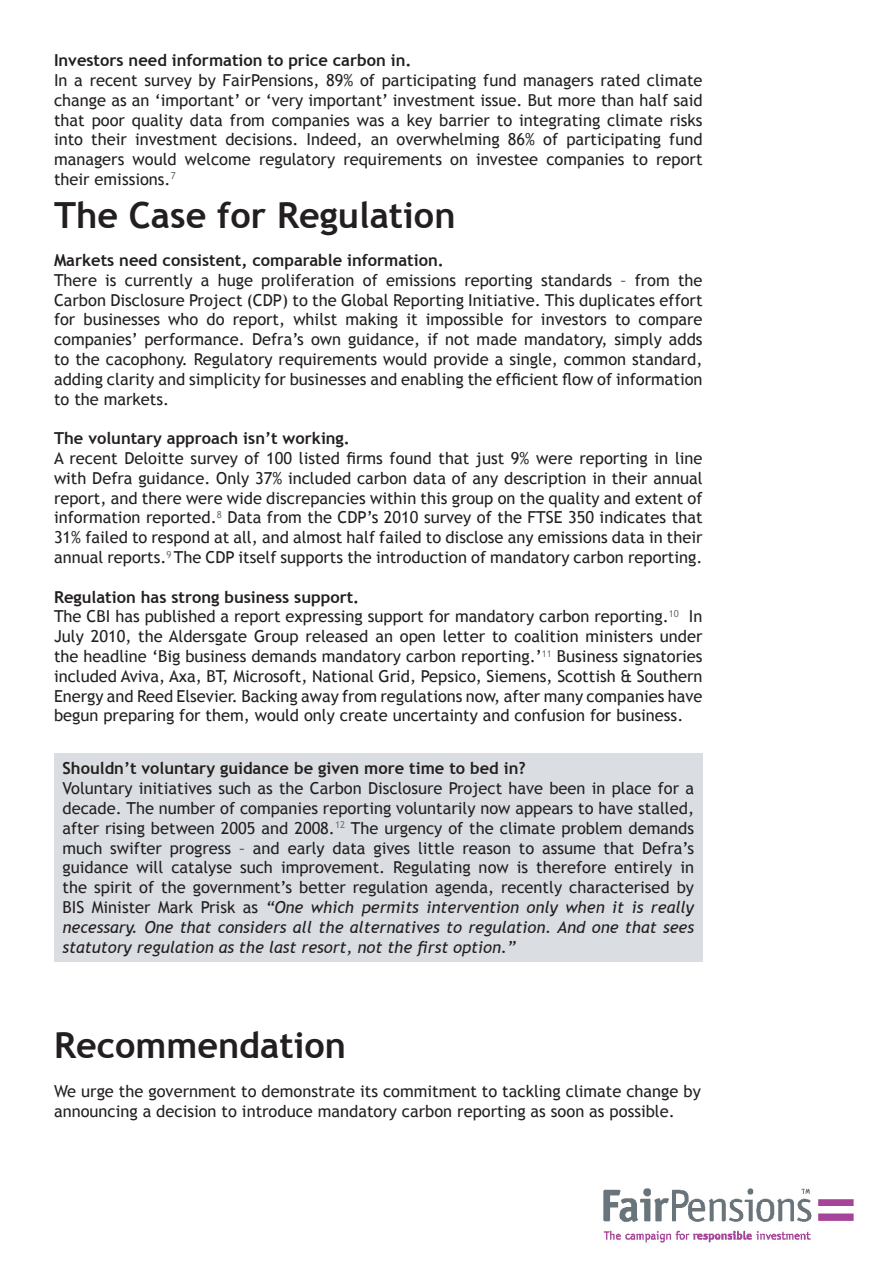
<style>
.page{position:relative;width:893px;height:1263px;background:#fff}
.page>*{position:absolute;margin:0;border:0;box-sizing:border-box;transform-origin:0 0}
.Paragraph_Style_1{font:700 36px "Trebuchet MS";color:#231f20}
.Paragraph_Style_1-2{font:16.5px/19.8px "Trebuchet MS";color:#231f20;text-align:justify}
.Paragraph_Style_1-3{font:700 16.5px "Trebuchet MS";color:#231f20}
.s1{font-style:italic}
</style>
<div class="page">
<img style="left:603px;top:1188px;width:251px;height:55px">
<div style="left:54px;top:754px;width:649px;height:208px;background:#dadee2"></div>
<p class="Paragraph_Style_1-3" style="left:54px;top:50px;width:359px">Investors need information to price carbon in.</p>
<p class="Paragraph_Style_1-2" style="left:54px;top:70px;width:650px">In a recent survey by FairPensions, 89% of participating fund managers rated climate change as an ‘important’ or ‘very important’ investment issue. But more than half said that poor quality data from companies was a key barrier to integrating climate risks into their investment decisions. Indeed, an overwhelming 86% of participating fund managers would welcome regulatory requirements on investee companies to report their emissions.<sup>7</sup></p>
<p class="Paragraph_Style_1" style="left:54px;top:193px;width:403px">The Case for Regulation</p>
<p class="Paragraph_Style_1-3" style="left:54px;top:250px;width:391px">Markets need consistent, comparable information.</p>
<p class="Paragraph_Style_1-2" style="left:54px;top:270px;width:650px">There is currently a huge proliferation of emissions reporting standards – from the Carbon Disclosure Project (CDP) to the Global Reporting Initiative. This duplicates effort for businesses who do report, whilst making it impossible for investors to compare companies’ performance. Defra’s own guidance, if not made mandatory, simply adds to the cacophony. Regulatory requirements would provide a single, common standard, adding clarity and simplicity for businesses and enabling the efficient flow of information to the markets.</p>
<p class="Paragraph_Style_1-3" style="left:54px;top:428px;width:297px">The voluntary approach isn’t working.</p>
<p class="Paragraph_Style_1-2" style="left:54px;top:448px;width:650px">A recent Deloitte survey of 100 listed firms found that just 9% were reporting in line with Defra guidance. Only 37% included carbon data of any description in their annual report, and there were wide discrepancies within this group on the quality and extent of information reported.<sup>8</sup> Data from the CDP’s 2010 survey of the FTSE 350 indicates that 31% failed to respond at all, and almost half failed to disclose any emissions data in their annual reports.<sup>9</sup> The CDP itself supports the introduction of mandatory carbon reporting.</p>
<p class="Paragraph_Style_1-3" style="left:54px;top:586px;width:307px">Regulation has strong business support.</p>
<p class="Paragraph_Style_1-2" style="left:54px;top:607px;width:650px">The CBI has published a report expressing support for mandatory carbon reporting.<sup>10</sup> In July 2010, the Aldersgate Group released an open letter to coalition ministers under the headline ‘Big business demands mandatory carbon reporting.’<sup>11</sup> Business signatories included Aviva, Axa, BT, Microsoft, National Grid, Pepsico, Siemens, Scottish &amp; Southern Energy and Reed Elsevier. Backing away from regulations now, after many companies have begun preparing for them, would only create uncertainty and confusion for business.</p>
<p class="Paragraph_Style_1-3" style="left:63px;top:758px;width:465px">Shouldn’t voluntary guidance be given more time to bed in?</p>
<p class="Paragraph_Style_1-2" style="left:63px;top:779px;width:633px">Voluntary initiatives such as the Carbon Disclosure Project have been in place for a decade. The number of companies reporting voluntarily now appears to have stalled, after rising between 2005 and 2008.<sup>12</sup> The urgency of the climate problem demands much swifter progress – and early data gives little reason to assume that Defra’s guidance will catalyse such improvement. Regulating now is therefore entirely in the spirit of the government’s better regulation agenda, recently characterised by BIS Minister Mark Prisk as <span class="s1">“One which permits intervention only when it is really necessary. One that considers all the alternatives to regulation. And one that sees statutory regulation as the last resort, not the first option.”</span></p>
<p class="Paragraph_Style_1" style="left:54px;top:1022px;width:293px">Recommendation</p>
<p class="Paragraph_Style_1-2" style="left:54px;top:1082px;width:648px">We urge the government to demonstrate its commitment to tackling climate change by announcing a decision to introduce mandatory carbon reporting as soon as possible.</p>
</div>
